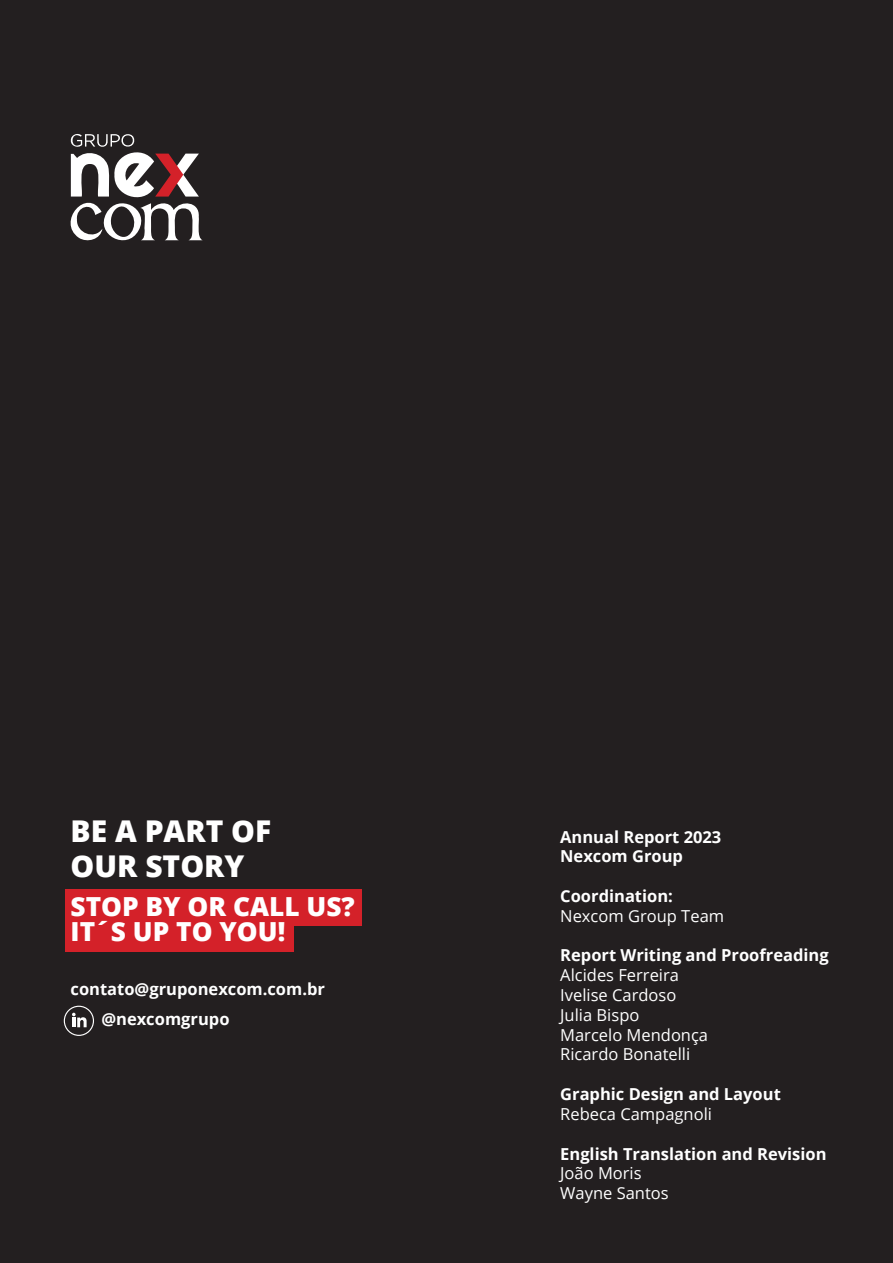
<style>
.page{position:relative;width:893px;height:1263px;background:#231f20}
.page>*{position:absolute;margin:0;border:0;box-sizing:border-box;transform-origin:0 0}
.t1{font:800 30px "Open Sans";color:#fff}
.t2{font:800 26.25px "Open Sans";color:#fff}
.t3{font:700 16.5px "Open Sans";color:#fff}
.t4{font:16.5px "Open Sans";color:#fff}
</style>
<div class="page">
<svg style="left:70px;top:134px;width:133px;height:107px"></svg>
<svg style="left:64px;top:1006px;width:30px;height:30px"></svg>
<div style="left:65px;top:890px;width:296px;height:36px;background:#d42129"></div>
<div style="left:65px;top:915px;width:228px;height:36px;background:#d42129"></div>
<p class="t1" style="left:71px;top:808px;width:202px">BE A PART OF</p>
<p class="t1" style="left:71px;top:843px;width:175px">OUR STORY</p>
<p class="t2" style="left:71px;top:886px;width:286px">STOP BY OR CALL US?</p>
<p class="t2" style="left:71px;top:912px;width:216px">IT´S UP TO YOU!</p>
<p class="t3" style="left:71px;top:977px;width:256px">contato@gruponexcom.com.br</p>
<p class="t3" style="left:101px;top:1007px;width:130px">@nexcomgrupo</p>
<p class="t3" style="left:560px;top:825px;width:163px">Annual Report 2023</p>
<p class="t3" style="left:560px;top:845px;width:124px">Nexcom Group</p>
<p class="t3" style="left:560px;top:884px;width:114px">Coordination:</p>
<p class="t4" style="left:560px;top:904px;width:165px">Nexcom Group Team</p>
<p class="t3" style="left:560px;top:944px;width:270px">Report Writing and Proofreading</p>
<p class="t4" style="left:560px;top:964px;width:120px">Alcides Ferreira</p>
<p class="t4" style="left:560px;top:984px;width:118px">Ivelise Cardoso</p>
<p class="t4" style="left:560px;top:1003px;width:81px">Julia Bispo</p>
<p class="t4" style="left:560px;top:1023px;width:149px">Marcelo Mendonça</p>
<p class="t4" style="left:560px;top:1043px;width:132px">Ricardo Bonatelli</p>
<p class="t3" style="left:560px;top:1082px;width:222px">Graphic Design and Layout</p>
<p class="t4" style="left:560px;top:1102px;width:153px">Rebeca Campagnoli</p>
<p class="t3" style="left:560px;top:1142px;width:268px">English Translation and Revision</p>
<p class="t4" style="left:560px;top:1162px;width:83px">João Moris</p>
<p class="t4" style="left:560px;top:1182px;width:110px">Wayne Santos</p>
</div>
